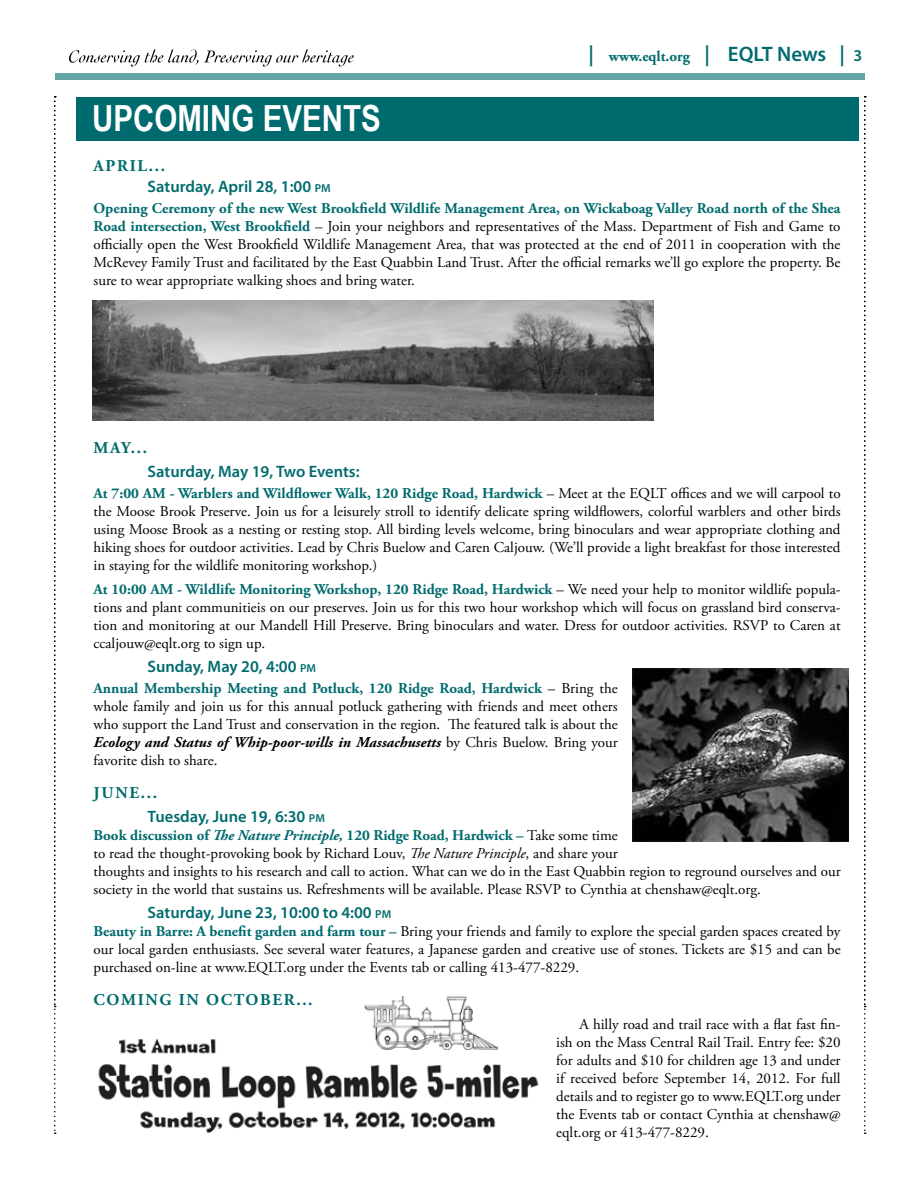
<style>
.page{position:relative;width:918px;height:1188px;background:#fff}
.page>*{position:absolute;margin:0;border:0;box-sizing:border-box;transform-origin:0 0}
.t1{font:700 36px "Arial Narrow";color:#fff}
.t2{font:600 16.5px "Myriad Pro";color:#006b6e}
.t3{font:700 16.5px "Adobe Garamond Pro";letter-spacing:.1em;color:#006b6e}
.t4{font:15px/18px "Adobe Garamond Pro";color:#000;text-align:justify}
.t5{font:700 15px "Adobe Garamond Pro";color:#006b6e}
.s1{font-family:"Myriad Pro";font-weight:600;font-size:21px}
.s2{font-family:"Myriad Pro";font-weight:600;font-size:16.5px}
.s3{font-size:11.55px}
.s4{font-weight:700;color:#006b6e}
.s5{font-weight:700;font-style:italic}
.s6{font-weight:700;font-style:italic;color:#006b6e}
.s7{font-style:italic}
</style>
<div class="page">
<div style="left:56px;top:74px;width:809px;height:6px;background:#66a6a8"></div>
<svg style="left:69px;top:49px;width:285px;height:18px"></svg>
<svg style="left:54px;top:96px;width:2px;height:1038px"></svg>
<svg style="left:864px;top:96px;width:2px;height:1038px"></svg>
<div style="left:76px;top:97px;width:783px;height:44px;background:#006b6e"></div>
<img style="left:632px;top:668px;width:216px;height:173px">
<img style="left:92px;top:300px;width:561px;height:120px">
<img style="left:98px;top:1038px;width:441px;height:96px">
<img style="left:364px;top:997px;width:133px;height:53px">
<p class="t5" style="left:588px;top:47px;width:276px"><span class="s1">|</span> www.eqlt.org <span class="s1">| EQLT News |</span> <span class="s2">3</span></p>
<h1 class="t1" style="left:92px;top:91px;width:290px">UPCOMING EVENTS</h1>
<p class="t3" style="left:94px;top:156px;width:73px">APRIL...</p>
<p class="t2" style="left:148px;top:176px;width:185px">Saturday, April 28, 1:00 <span class="s3">PM</span></p>
<p class="t4" style="left:94px;top:199px;width:748px"><span class="s4">Opening Ceremony of the new West Brookfield Wildlife Management Area, on Wickaboag Valley Road north of the Shea Road intersection, West Brookfield</span> – Join your neighbors and representatives of the Mass. Department of Fish and Game to officially open the West Brookfield Wildlife Management Area, that was protected at the end of 2011 in cooperation with the McRevey Family Trust and facilitated by the East Quabbin Land Trust. After the official remarks we’ll go explore the property. Be sure to wear appropriate walking shoes and bring water.</p>
<p class="t3" style="left:94px;top:438px;width:55px">MAY...</p>
<p class="t2" style="left:148px;top:461px;width:214px">Saturday, May 19, Two Events:</p>
<p class="t4" style="left:94px;top:484px;width:749px"><span class="s4">At 7:00 AM - Warblers and Wildflower Walk, 120 Ridge Road, Hardwick</span> – Meet at the EQLT offices and we will carpool to the Moose Brook Preserve. Join us for a leisurely stroll to identify delicate spring wildflowers, colorful warblers and other birds using Moose Brook as a nesting or resting stop. All birding levels welcome, bring binoculars and wear appropriate clothing and hiking shoes for outdoor activities. Lead by Chris Buelow and Caren Caljouw. (We’ll provide a light breakfast for those interested in staying for the wildlife monitoring workshop.)</p>
<p class="t4" style="left:94px;top:580px;width:749px"><span class="s4">At 10:00 AM - Wildlife Monitoring Workshop, 120 Ridge Road, Hardwick</span> – We need your help to monitor wildlife popula&shy;tions and plant communitieis on our preserves. Join us for this two hour workshop which will focus on grassland bird conserva&shy;tion and monitoring at our Mandell Hill Preserve. Bring binoculars and water. Dress for outdoor activities. RSVP to Caren at ccaljouw@eqlt.org to sign up.</p>
<p class="t2" style="left:148px;top:656px;width:170px">Sunday, May 20, 4:00 <span class="s3">PM</span></p>
<p class="t4" style="left:94px;top:679px;width:526px"><span class="s4">Annual Membership Meeting and Potluck, 120 Ridge Road, Hardwick</span> – Bring the whole family and join us for this annual potluck gathering with friends and meet others who support the Land Trust and conservation in the region. The featured talk is about the <span class="s5">Ecology and Status of Whip-poor-wills in Massachusetts</span> by Chris Buelow. Bring your favorite dish to share.</p>
<p class="t3" style="left:94px;top:783px;width:65px">JUNE...</p>
<p class="t2" style="left:148px;top:806px;width:179px">Tuesday, June 19, 6:30 <span class="s3">PM</span></p>
<p class="t4" style="left:94px;top:826px;width:749px;text-align:left"><span class="s4">Book discussion of</span> <span class="s6">The Nature Principle,</span> <span class="s4">120 Ridge Road, Hardwick –</span> Take some time<br>to read the thought-provoking book by Richard Louv, <span class="s7">The Nature Principle</span>, and share your<br>thoughts and insights to his research and call to action. What can we do in the East Quabbin region to reground ourselves and our society in the world that sustains us. Refreshments will be available. Please RSVP to Cynthia at chenshaw@eqlt.org.</p>
<p class="t2" style="left:148px;top:902px;width:245px">Saturday, June 23, 10:00 to 4:00 <span class="s3">PM</span></p>
<p class="t4" style="left:94px;top:922px;width:749px"><span class="s4">Beauty in Barre: A benefit garden and farm tour –</span> Bring your friends and family to explore the special garden spaces created by our local garden enthusiasts. See several water features, a Japanese garden and creative use of stones. Tickets are $15 and can be purchased on-line at www.EQLT.org under the Events tab or calling 413-477-8229.</p>
<p class="t3" style="left:94px;top:990px;width:220px">COMING IN OCTOBER...</p>
<p class="t4" style="left:556px;top:1015px;width:286px;text-indent:23px">A hilly road and trail race with a flat fast fin&shy;ish on the Mass Central Rail Trail. Entry fee: $20 for adults and $10 for children age 13 and under if received before September 14, 2012. For full details and to register go to www.EQLT.org under the Events tab or contact Cynthia at chenshaw@ eqlt.org or 413-477-8229.</p>
</div>
